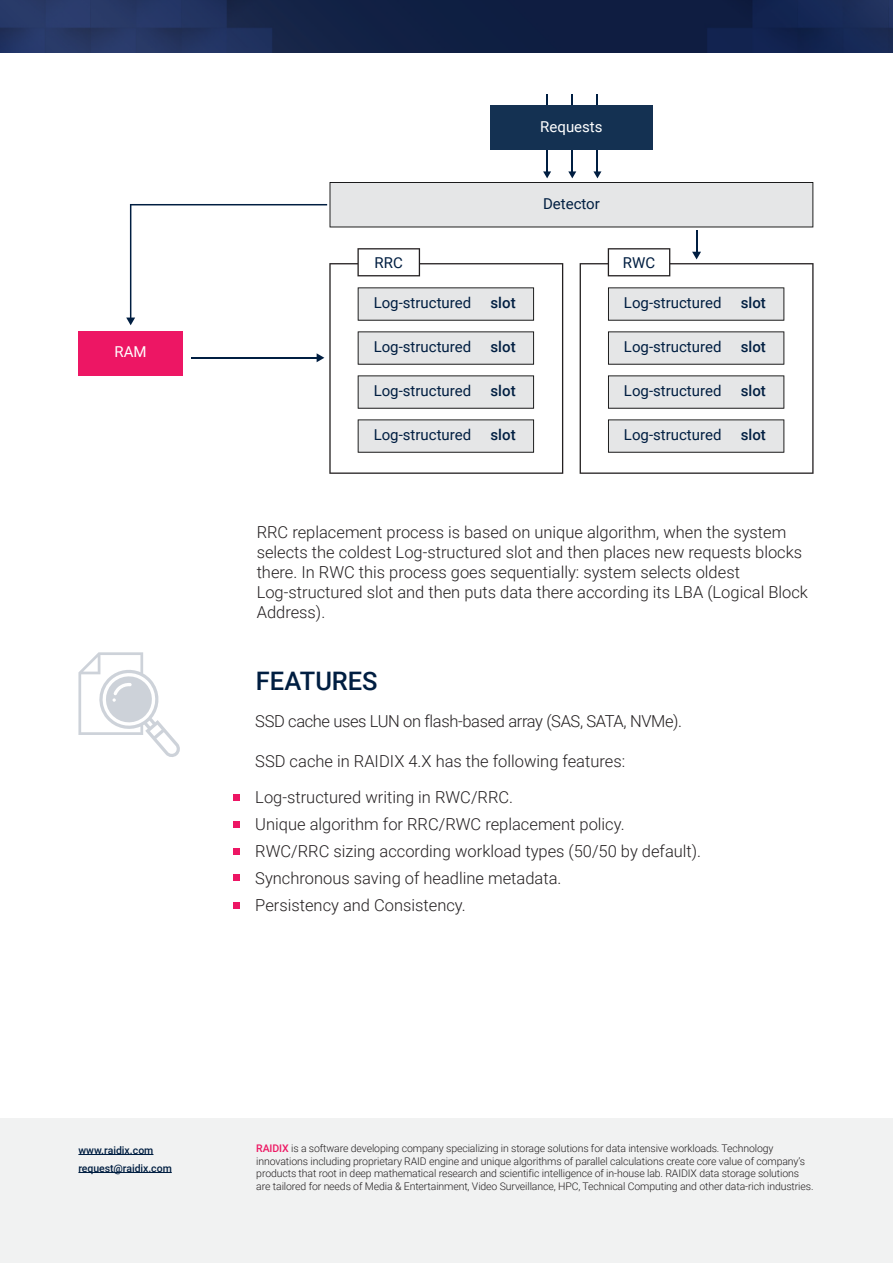
<style>
.page{position:relative;width:893px;height:1263px;background:#fff}
.page>*{position:absolute;margin:0;border:0;box-sizing:border-box;transform-origin:0 0}
.t1{font:500 25.5px "Roboto";color:#001e41}
.t2{font:300 16.5px/19.8px "Roboto";color:#231f20}
.t3{font:300 16.5px "Roboto";letter-spacing:-.02em;color:#231f20}
.t4{font:15px "Roboto";color:#001e41}
.t5{font:500 15px "Roboto";color:#001e41}
.t6{font:15px "Roboto";color:#fff}
.t7{font:300 10.5px/12.6px "Roboto";letter-spacing:-.01em;color:#231f20}
.t8{font:500 10.5px/18px "Roboto";letter-spacing:-.005em;color:#001e41}
.s1{font-weight:500;color:#ed1863}
</style>
<div class="page">
<img style="left:0;top:0;width:893px;height:52px">
<svg style="left:78px;top:652px;width:102px;height:105px"></svg>
<div style="left:233px;top:874px;width:6px;height:7px;background:#ed1664"></div>
<div style="left:233px;top:902px;width:7px;height:7px;background:#ed1664"></div>
<svg style="left:233px;top:848px;width:6px;height:6px"></svg>
<svg style="left:233px;top:821px;width:6px;height:6px"></svg>
<div style="left:233px;top:794px;width:7px;height:7px;background:#ed1664"></div>
<div style="left:78px;top:331px;width:105px;height:44px;background:#ed1664"></div>
<hr style="left:546px;top:94px;width:2px;height:79px;background:#001e41">
<hr style="left:572px;top:94px;width:1px;height:79px;background:#001e41">
<hr style="left:597px;top:94px;width:1px;height:79px;background:#001e41">
<div style="left:490px;top:105px;width:163px;height:45px;background:#143152"></div>
<svg style="left:329px;top:325px;width:234px;height:149px"></svg>
<svg style="left:358px;top:331px;width:176px;height:34px;background:#d7d8d9"></svg>
<svg style="left:358px;top:375px;width:176px;height:34px;background:#d7d8d9"></svg>
<svg style="left:358px;top:419px;width:176px;height:34px;background:#d7d8d9"></svg>
<svg style="left:580px;top:325px;width:233px;height:149px"></svg>
<svg style="left:608px;top:331px;width:176px;height:34px;background:#d7d8d9"></svg>
<svg style="left:608px;top:375px;width:176px;height:34px;background:#d7d8d9"></svg>
<svg style="left:608px;top:419px;width:176px;height:34px;background:#d7d8d9"></svg>
<hr style="left:191px;top:357px;width:127px;height:1px;background:#001e41">
<svg style="left:317px;top:353px;width:7px;height:9px"></svg>
<svg style="left:126px;top:171px;width:687px;height:154px"></svg>
<div style="left:0;top:1118px;width:893px;height:145px;background:#f1f2f2"></div>
<hr style="left:78px;top:1154px;width:75px;height:1px;background:#001e41">
<hr style="left:78px;top:1172px;width:94px;height:1px;background:#001e41">
<p class="t6" style="left:115px;top:342px;width:34px">RAM</p>
<p class="t6" style="left:540px;top:116px;width:64px">Requests</p>
<p class="t4" style="left:375px;top:252px;width:30px">RRC</p>
<p class="t4" style="left:374px;top:293px;width:99px">Log-structured</p>
<p class="t5" style="left:491px;top:293px;width:27px">slot</p>
<p class="t4" style="left:374px;top:337px;width:99px">Log-structured</p>
<p class="t5" style="left:491px;top:337px;width:27px">slot</p>
<p class="t4" style="left:374px;top:381px;width:99px">Log-structured</p>
<p class="t5" style="left:491px;top:381px;width:27px">slot</p>
<p class="t4" style="left:374px;top:425px;width:99px">Log-structured</p>
<p class="t5" style="left:491px;top:425px;width:27px">slot</p>
<p class="t4" style="left:543px;top:193px;width:58px">Detector</p>
<p class="t4" style="left:623px;top:252px;width:34px">RWC</p>
<p class="t4" style="left:624px;top:293px;width:99px">Log-structured</p>
<p class="t5" style="left:741px;top:293px;width:27px">slot</p>
<p class="t4" style="left:624px;top:337px;width:99px">Log-structured</p>
<p class="t5" style="left:741px;top:337px;width:27px">slot</p>
<p class="t4" style="left:624px;top:381px;width:99px">Log-structured</p>
<p class="t5" style="left:741px;top:381px;width:27px">slot</p>
<p class="t4" style="left:624px;top:425px;width:99px">Log-structured</p>
<p class="t5" style="left:741px;top:425px;width:27px">slot</p>
<p class="t2" style="left:257px;top:522px;width:553px">RRC replacement process is based on unique algorithm, when the system selects the coldest Log-structured slot and then places new requests blocks there. In RWC this process goes sequentially: system selects oldest Log-structured slot and then puts data there according its LBA (Logical Block Address).</p>
<h1 class="t1" style="left:256px;top:662px;width:123px">FEATURES</h1>
<p class="t3" style="left:255px;top:709px;width:428px">SSD cache uses LUN on flash-based array (SAS, SATA, NVMe).</p>
<p class="t2" style="left:255px;top:742px;width:371px;line-height:36px">SSD cache in RAIDIX 4.X has the following features:<br>Log-structured writing in RWC/RRC.</p>
<p class="t2" style="left:255px;top:810px;width:447px;line-height:27px">Unique algorithm for RRС/RWC replacement policy.<br>RWC/RRC sizing according workload types (50/50 by default).<br>Synchronous saving of headline metadata.<br>Persistency and Consistency.</p>
<p class="t8" style="left:78px;top:1140px;width:95px">www.raidix.com request@raidix.com</p>
<p class="t7" style="left:256px;top:1141px;width:559px"><span class="s1">RAIDIX</span> is a software developing company specializing in storage solutions for data intensive workloads. Technology innovations including proprietary RAID engine and unique algorithms of parallel calculations create core value of company’s products that root in deep mathematical research and scientific intelligence of in-house lab. RAIDIX data storage solutions are tailored for needs of Media &amp; Entertainment, Video Surveillance, HPC, Technical Computing and other data-rich industries.</p>
</div>
